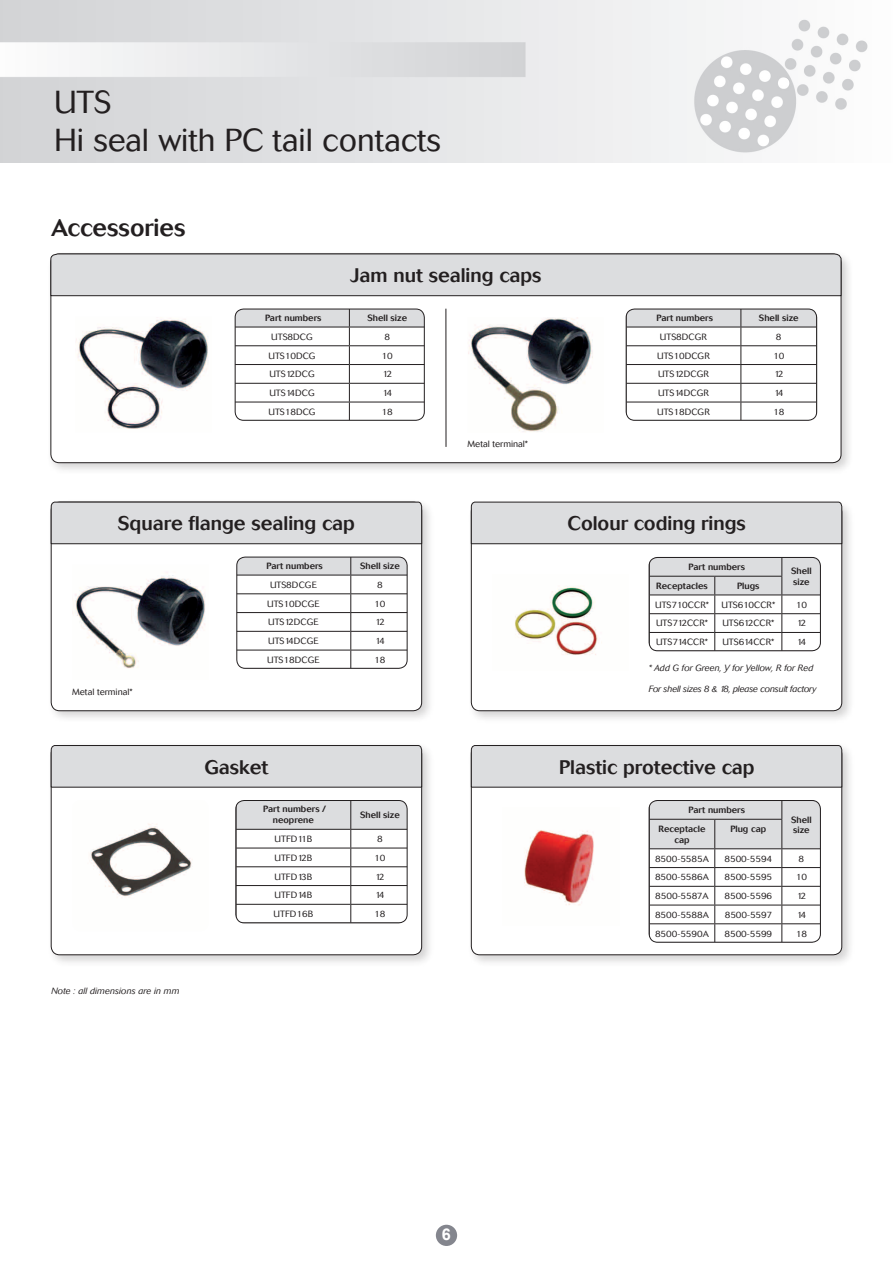
<style>
.page{position:relative;width:893px;height:1263px;background:#fff}
.page>*{position:absolute;margin:0;border:0;box-sizing:border-box;transform-origin:0 0}
.t1{font:300 31.5px/37.8px "Cosmos";color:#231f20}
.t2{font:500 24px "Cosmos";color:#231f20}
.t3{font:500 19.5px "Cosmos";color:#231f20}
.t4{font:700 16.2px "Arial";color:#fff}
.t5{font:300 9px "Cosmos";color:#231f20}
.t6{font:500 9px/10.8px "Cosmos";color:#231f20}
.t7{font:italic 300 9px "Cosmos";color:#231f20}
.t8{font:italic 300 9px "Cosmos";letter-spacing:-.02em;color:#231f20}
</style>
<div class="page">
<img style="left:0;top:0;width:868px;height:163px">
<div style="left:436px;top:1225px;width:21px;height:21px;background:#84868e;border-radius:50%"></div>
<div style="left:46px;top:250px;width:808px;height:225px;background:#231f20;opacity:.2"></div>
<div style="left:51px;top:254px;width:790px;height:209px;background:#fff;border-radius:9px"></div>
<svg style="left:50px;top:253px;width:792px;height:43px;background:#d2d3d5"></svg>
<img style="left:76px;top:318px;width:132px;height:111px">
<svg style="left:235px;top:309px;width:189px;height:111px"></svg>
<hr style="left:235px;top:420px;width:114px;height:1px;background:#231f20">
<hr style="left:349px;top:420px;width:75px;height:1px;background:#231f20">
<div style="left:235px;top:309px;width:190px;height:112px;border:1px solid #231f20;border-radius:9px"></div>
<svg style="left:626px;top:309px;width:191px;height:111px"></svg>
<hr style="left:626px;top:420px;width:115px;height:1px;background:#231f20">
<hr style="left:741px;top:420px;width:76px;height:1px;background:#231f20">
<div style="left:626px;top:309px;width:191px;height:112px;border:1px solid #231f20;border-radius:9px"></div>
<img style="left:468px;top:317px;width:125px;height:115px">
<div style="left:47px;top:498px;width:388px;height:225px;background:#231f20;opacity:.2"></div>
<div style="left:51px;top:502px;width:371px;height:209px;background:#fff;border-radius:9px"></div>
<svg style="left:237px;top:557px;width:170px;height:111px"></svg>
<hr style="left:237px;top:668px;width:114px;height:1px;background:#231f20">
<hr style="left:351px;top:668px;width:56px;height:1px;background:#231f20">
<div style="left:236px;top:557px;width:171px;height:112px;border:1px solid #231f20;border-radius:9px"></div>
<svg style="left:50px;top:501px;width:372px;height:43px;background:#d3d3d5"></svg>
<img style="left:72px;top:572px;width:134px;height:97px">
<div style="left:467px;top:499px;width:388px;height:225px;background:#231f20;opacity:.2"></div>
<div style="left:471px;top:503px;width:371px;height:208px;background:#fff;border-radius:9px"></div>
<svg style="left:471px;top:501px;width:371px;height:43px;background:#d4d4d6"></svg>
<svg style="left:649px;top:557px;width:172px;height:94px"></svg>
<hr style="left:649px;top:651px;width:66px;height:1px;background:#231f20">
<hr style="left:715px;top:651px;width:67px;height:1px;background:#231f20">
<hr style="left:782px;top:651px;width:38px;height:1px;background:#231f20">
<div style="left:649px;top:557px;width:172px;height:94px;border:1px solid #231f20;border-radius:9px"></div>
<div style="left:47px;top:741px;width:388px;height:226px;background:#231f20;opacity:.2"></div>
<div style="left:51px;top:745px;width:371px;height:210px;background:#fff;border-radius:9px"></div>
<svg style="left:50px;top:745px;width:372px;height:43px;background:#d2d3d5"></svg>
<svg style="left:236px;top:800px;width:171px;height:123px"></svg>
<hr style="left:236px;top:923px;width:115px;height:1px;background:#231f20">
<hr style="left:351px;top:923px;width:56px;height:1px;background:#231f20">
<div style="left:235px;top:800px;width:172px;height:123px;border:1px solid #231f20;border-radius:9px"></div>
<img style="left:90px;top:823px;width:102px;height:74px">
<img style="left:514px;top:586px;width:84px;height:69px">
<div style="left:467px;top:741px;width:388px;height:226px;background:#231f20;opacity:.2"></div>
<div style="left:471px;top:745px;width:371px;height:210px;background:#fff;border-radius:9px"></div>
<svg style="left:471px;top:745px;width:371px;height:43px;background:#d2d3d5"></svg>
<svg style="left:649px;top:800px;width:172px;height:142px"></svg>
<hr style="left:649px;top:942px;width:66px;height:1px;background:#231f20">
<hr style="left:715px;top:942px;width:67px;height:1px;background:#231f20">
<hr style="left:782px;top:942px;width:38px;height:1px;background:#231f20">
<div style="left:649px;top:800px;width:172px;height:142px;border:1px solid #231f20;border-radius:9px"></div>
<img style="left:524px;top:830px;width:70px;height:75px">
<hr style="left:445px;top:309px;width:1px;height:138px;background:#231f20">
<h1 class="t1" style="left:54px;top:86px;width:388px">UTS<br>Hi seal with PC tail contacts</h1>
<h2 class="t2" style="left:51px;top:218px;width:136px">Accessories</h2>
<h3 class="t3" style="left:350px;top:267px;width:193px">Jam nut sealing caps</h3>
<p class="t6" style="left:265px;top:313px;width:58px">Part numbers</p>
<p class="t6" style="left:367px;top:313px;width:41px">Shell size</p>
<p class="t5" style="left:271px;top:333px;width:43px">UTS8DCG</p>
<p class="t5" style="left:384px;top:333px;width:7px">8</p>
<p class="t5" style="left:268px;top:352px;width:49px">UTS10DCG</p>
<p class="t5" style="left:382px;top:352px;width:13px">10</p>
<p class="t5" style="left:269px;top:370px;width:47px">UTS12DCG</p>
<p class="t5" style="left:383px;top:370px;width:11px">12</p>
<p class="t5" style="left:269px;top:389px;width:47px">UTS14DCG</p>
<p class="t5" style="left:383px;top:389px;width:11px">14</p>
<p class="t5" style="left:268px;top:408px;width:49px">UTS18DCG</p>
<p class="t5" style="left:382px;top:408px;width:13px">18</p>
<p class="t5" style="left:468px;top:441px;width:62px">Metal terminal*</p>
<p class="t6" style="left:657px;top:313px;width:58px">Part numbers</p>
<p class="t6" style="left:759px;top:313px;width:41px">Shell size</p>
<p class="t5" style="left:660px;top:331px;width:49px">UTS8DCGR</p>
<p class="t5" style="left:776px;top:333px;width:7px">8</p>
<p class="t5" style="left:657px;top:350px;width:54px">UTS10DCGR</p>
<p class="t5" style="left:773px;top:352px;width:13px">10</p>
<p class="t5" style="left:658px;top:369px;width:52px">UTS12DCGR</p>
<p class="t5" style="left:774px;top:370px;width:11px">12</p>
<p class="t5" style="left:658px;top:388px;width:52px">UTS14DCGR</p>
<p class="t5" style="left:774px;top:389px;width:11px">14</p>
<p class="t5" style="left:657px;top:406px;width:54px">UTS18DCGR</p>
<p class="t5" style="left:773px;top:408px;width:13px">18</p>
<h3 class="t3" style="left:118px;top:515px;width:239px">Square flange sealing cap</h3>
<p class="t5" style="left:72px;top:688px;width:62px">Metal terminal*</p>
<p class="t6" style="left:266px;top:561px;width:58px">Part numbers</p>
<p class="t6" style="left:360px;top:561px;width:41px">Shell size</p>
<p class="t5" style="left:270px;top:581px;width:48px">UTS8DCGE</p>
<p class="t5" style="left:377px;top:581px;width:7px">8</p>
<p class="t5" style="left:267px;top:600px;width:54px">UTS10DCGE</p>
<p class="t5" style="left:374px;top:600px;width:13px">10</p>
<p class="t5" style="left:268px;top:619px;width:52px">UTS12DCGE</p>
<p class="t5" style="left:375px;top:619px;width:11px">12</p>
<p class="t5" style="left:268px;top:637px;width:52px">UTS14DCGE</p>
<p class="t5" style="left:375px;top:637px;width:11px">14</p>
<p class="t5" style="left:267px;top:656px;width:54px">UTS18DCGE</p>
<p class="t5" style="left:374px;top:656px;width:13px">18</p>
<h3 class="t3" style="left:204px;top:759px;width:66px">Gasket</h3>
<p class="t6" style="left:263px;top:805px;width:65px;text-align:center">Part numbers / neoprene</p>
<p class="t6" style="left:360px;top:810px;width:41px">Shell size</p>
<p class="t5" style="left:275px;top:835px;width:39px">UTFD11B</p>
<p class="t5" style="left:377px;top:835px;width:7px">8</p>
<p class="t5" style="left:275px;top:854px;width:39px">UTFD12B</p>
<p class="t5" style="left:374px;top:854px;width:13px">10</p>
<p class="t5" style="left:275px;top:873px;width:39px">UTFD13B</p>
<p class="t5" style="left:375px;top:873px;width:11px">12</p>
<p class="t5" style="left:275px;top:891px;width:39px">UTFD14B</p>
<p class="t5" style="left:375px;top:891px;width:11px">14</p>
<p class="t5" style="left:274px;top:910px;width:41px">UTFD16B</p>
<p class="t5" style="left:374px;top:910px;width:13px">18</p>
<p class="t7" style="left:51px;top:987px;width:130px">Note : all dimensions are in mm</p>
<h3 class="t3" style="left:568px;top:515px;width:180px">Colour coding rings</h3>
<p class="t6" style="left:689px;top:562px;width:58px">Part numbers</p>
<p class="t6" style="left:791px;top:566px;width:22px">Shell size</p>
<p class="t6" style="left:656px;top:581px;width:53px">Receptacles</p>
<p class="t6" style="left:737px;top:581px;width:24px">Plugs</p>
<p class="t5" style="left:655px;top:599px;width:55px">UTS710CCR*</p>
<p class="t5" style="left:721px;top:599px;width:55px">UTS610CCR*</p>
<p class="t5" style="left:796px;top:601px;width:13px">10</p>
<p class="t5" style="left:656px;top:618px;width:53px">UTS712CCR*</p>
<p class="t5" style="left:722px;top:618px;width:53px">UTS612CCR*</p>
<p class="t5" style="left:797px;top:620px;width:11px">12</p>
<p class="t5" style="left:656px;top:637px;width:53px">UTS714CCR*</p>
<p class="t5" style="left:722px;top:637px;width:53px">UTS614CCR*</p>
<p class="t5" style="left:797px;top:638px;width:11px">14</p>
<p class="t7" style="left:649px;top:664px;width:166px">* Add G for Green, Y for Yellow, R for Red</p>
<p class="t8" style="left:649px;top:686px;width:169px">For shell sizes 8 &amp; 18, please consult factory</p>
<h3 class="t3" style="left:559px;top:759px;width:197px">Plastic protective cap</h3>
<p class="t6" style="left:689px;top:805px;width:58px">Part numbers</p>
<p class="t6" style="left:791px;top:815px;width:22px">Shell</p>
<p class="t6" style="left:730px;top:824px;width:37px">Plug cap</p>
<p class="t6" style="left:658px;top:824px;width:49px">Receptacle</p>
<p class="t6" style="left:793px;top:826px;width:18px">size</p>
<p class="t6" style="left:674px;top:835px;width:17px">cap</p>
<p class="t5" style="left:655px;top:855px;width:56px">8500-5585A</p>
<p class="t5" style="left:724px;top:855px;width:49px">8500-5594</p>
<p class="t5" style="left:798px;top:855px;width:7px">8</p>
<p class="t5" style="left:655px;top:873px;width:56px">8500-5586A</p>
<p class="t5" style="left:724px;top:873px;width:49px">8500-5595</p>
<p class="t5" style="left:796px;top:873px;width:13px">10</p>
<p class="t5" style="left:655px;top:892px;width:55px">8500-5587A</p>
<p class="t5" style="left:724px;top:892px;width:49px">8500-5596</p>
<p class="t5" style="left:797px;top:892px;width:11px">12</p>
<p class="t5" style="left:655px;top:911px;width:56px">8500-5588A</p>
<p class="t5" style="left:725px;top:911px;width:49px">8500-5597</p>
<p class="t5" style="left:797px;top:911px;width:11px">14</p>
<p class="t5" style="left:655px;top:930px;width:56px">8500-5590A</p>
<p class="t5" style="left:724px;top:930px;width:49px">8500-5599</p>
<p class="t5" style="left:796px;top:930px;width:13px">18</p>
<h3 class="t4" style="left:442px;top:1225px;width:11px">6</h3>
</div>
